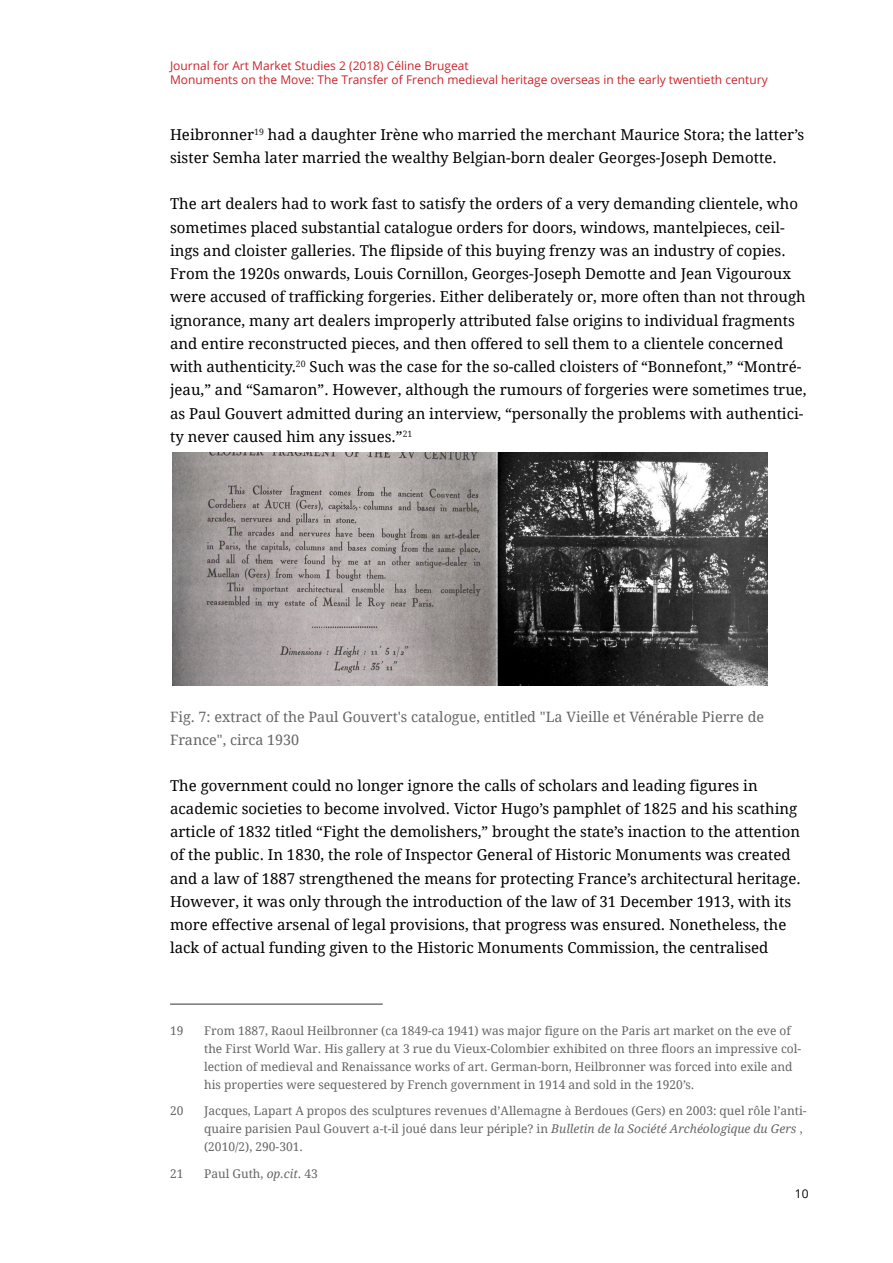
<style>
.page{position:relative;width:893px;height:1263px;background:#fff}
.page>*{position:absolute;margin:0;border:0;box-sizing:border-box;transform-origin:0 0}
.fkm-standard-absatz{font:15px/23.2px "Droid Serif";color:#000}
.t1{font:14.25px/22.2px "Droid Serif";color:#666}
.fkm-fussnoten{font:12px/18px "Droid Serif";color:#666}
.t2{font:12px/14.4px "Open Sans";color:#ca252c}
.t3{font:12px "Open Sans";color:#000}
.s1{font-style:italic}
</style>
<div class="page">
<hr style="left:170px;top:1003px;width:213px;height:2px;background:#777">
<img style="left:172px;top:453px;width:595px;height:233px">
<p class="t2" style="left:170px;top:58px;width:599px">Journal for Art Market Studies 2 (2018) Céline Brugeat<br>Monuments on the Move: The Transfer of French medieval heritage overseas in the early twentieth century</p>
<p class="fkm-standard-absatz" style="left:170px;top:123px;width:636px">Heibronner<sup>19</sup> had a daughter Irène who married the merchant Maurice Stora; the latter’s sister Semha later married the wealthy Belgian-born dealer Georges-Joseph Demotte.</p>
<p class="fkm-standard-absatz" style="left:170px;top:192px;width:638px">The art dealers had to work fast to satisfy the orders of a very demanding clientele, who sometimes placed substantial catalogue orders for doors, windows, mantelpieces, ceil&shy;ings and cloister galleries. The flipside of this buying frenzy was an industry of copies.<br>From the 1920s onwards, Louis Cornillon, Georges-Joseph Demotte and Jean Vigouroux were accused of trafficking forgeries. Either deliberately or, more often than not through ignorance, many art dealers improperly attributed false origins to individual fragments and entire reconstructed pieces, and then offered to sell them to a clientele concerned with authenticity.<sup>20</sup> Such was the case for the so-called cloisters of “Bonnefont,” “Montré&shy;jeau,” and “Samaron”. However, although the rumours of forgeries were sometimes true, as Paul Gouvert admitted during an interview, “personally the problems with authentici&shy;ty never caused him any issues.”<sup>21</sup></p>
<p class="t1" style="left:170px;top:706px;width:595px">Fig. 7: extract of the Paul Gouvert's catalogue, entitled "La Vieille et Vénérable Pierre de<br>France", circa 1930</p>
<p class="fkm-standard-absatz" style="left:170px;top:774px;width:632px">The government could no longer ignore the calls of scholars and leading figures in academic societies to become involved. Victor Hugo’s pamphlet of 1825 and his scathing article of 1832 titled “Fight the demolishers,” brought the state’s inaction to the attention of the public. In 1830, the role of Inspector General of Historic Monuments was created and a law of 1887 strengthened the means for protecting France’s architectural heritage.<br>However, it was only through the introduction of the law of 31 December 1913, with its more effective arsenal of legal provisions, that progress was ensured. Nonetheless, the lack of actual funding given to the Historic Monuments Commission, the centralised</p>
<p class="fkm-fussnoten" style="left:170px;top:1022px;width:15px">19</p>
<p class="fkm-fussnoten" style="left:204px;top:1022px;width:599px">From 1887, Raoul Heilbronner (ca 1849-ca 1941) was major figure on the Paris art market on the eve of the First World War. His gallery at 3 rue du Vieux-Colombier exhibited on three floors an impressive col&shy;lection of medieval and Renaissance works of art. German-born, Heilbronner was forced into exile and his properties were sequestered by French government in 1914 and sold in the 1920’s.</p>
<p class="fkm-fussnoten" style="left:170px;top:1102px;width:15px">20</p>
<p class="fkm-fussnoten" style="left:204px;top:1102px;width:604px">Jacques, Lapart A propos des sculptures revenues d’Allemagne à Berdoues (Gers) en 2003: quel rôle l’anti&shy;quaire parisien Paul Gouvert a-t-il joué dans leur périple? in <span class="s1">Bulletin de la Société Archéologique du Gers</span> , (2010/2), 290-301.</p>
<p class="fkm-fussnoten" style="left:170px;top:1165px;width:15px">21</p>
<p class="fkm-fussnoten" style="left:204px;top:1165px;width:115px">Paul Guth, <span class="s1">op.cit</span>. 43</p>
<p class="t3" style="left:795px;top:1185px;width:15px">10</p>
</div>
